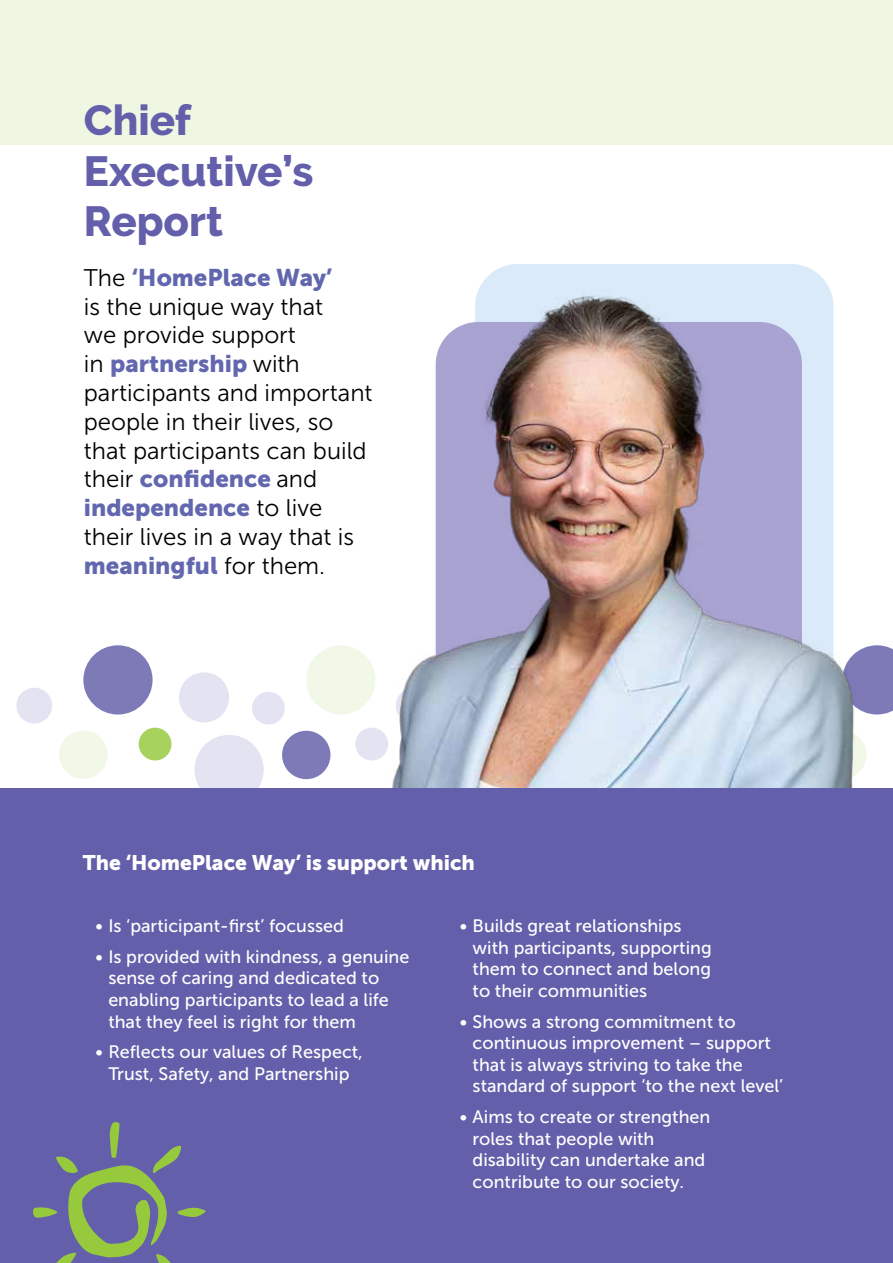
<style>
.page{position:relative;width:893px;height:1263px;background:#fff}
.page>*{position:absolute;margin:0;border:0;box-sizing:border-box;transform-origin:0 0}
.t1{font:800 42px/50.4px "Raleway";color:#645faa}
.t2{font:24px/28.8px "Museo Sans 300";color:#000}
.t3{font:24px/28.8px "Museo Sans 900";color:#6267af}
.t4{font:24px "Museo Sans 900";color:#6166af}
.t5{font:21px "Museo Sans 900";color:#fff}
.t6{font:18px/21.6px "Museo Sans 500";color:#fff}
.s1{font-family:"Museo Sans 300";color:#000}
</style>
<div class="page">
<div style="left:16px;top:688px;width:36px;height:35px;background:#dedeef;border-radius:50%"></div>
<div style="left:179px;top:672px;width:50px;height:50px;background:#dedeef;border-radius:50%"></div>
<div style="left:59px;top:730px;width:49px;height:49px;background:#eff7e2;border-radius:50%"></div>
<div style="left:282px;top:731px;width:48px;height:48px;background:#7e7ab8;border-radius:50%"></div>
<div style="left:139px;top:728px;width:32px;height:32px;background:#a7d25e;border-radius:50%"></div>
<div style="left:252px;top:692px;width:33px;height:32px;background:#dedeef;border-radius:50%"></div>
<div style="left:83px;top:645px;width:70px;height:69px;background:#7e7ab8;border-radius:50%"></div>
<div style="left:194px;top:735px;width:70px;height:69px;background:#dedeef;border-radius:50%"></div>
<div style="left:0;top:0;width:893px;height:144px;background:#eff7e2"></div>
<img style="left:304px;top:264px;width:589px;height:525px">
<div style="left:0;top:789px;width:893px;height:474px;background:#645faa"></div>
<svg style="left:33px;top:1122px;width:173px;height:141px"></svg>
<h1 class="t1" style="left:84px;top:96px;width:231px">Chief<br>Executive’s<br>Report</h1>
<h2 class="t4" style="left:84px;top:264px;width:250px"><span class="s1">The</span> ‘HomePlace Way’</h2>
<h2 class="t2" style="left:84px;top:292px;width:241px">is the unique way that we provide support</h2>
<h2 class="t3" style="left:84px;top:349px;width:218px"><span class="s1">in</span> partnership <span class="s1">with</span></h2>
<h2 class="t2" style="left:84px;top:379px;width:290px">participants and important people in their lives, so that participants can build</h2>
<h2 class="t3" style="left:84px;top:464px;width:240px"><span class="s1">their</span> confidence <span class="s1">and </span>independence <span class="s1">to live</span></h2>
<h2 class="t2" style="left:84px;top:523px;width:272px">their lives in a way that is</h2>
<h2 class="t3" style="left:84px;top:551px;width:243px">meaningful <span class="s1">for them.</span></h2>
<p class="t5" style="left:83px;top:850px;width:394px">The ‘HomePlace Way’ is support which</p>
<p class="t6" style="left:96px;top:915px;width:250px">• Is ‘participant-first’ focussed</p>
<p class="t6" style="left:108px;top:946px;width:303px;text-indent:-13px">• Is provided with kindness, a genuine sense of caring and dedicated to enabling participants to lead a life that they feel is right for them</p>
<p class="t6" style="left:96px;top:1041px;width:269px;text-align:center">• Reflects our values of Respect,<br>Trust, Safety, and Partnership</p>
<p class="t6" style="left:473px;top:915px;width:241px;text-indent:-13px">• Builds great relationships with participants, supporting them to connect and belong to their communities</p>
<p class="t6" style="left:473px;top:1010px;width:312px;text-indent:-13px">• Shows a strong commitment to continuous improvement – support that is always striving to take the standard of support ‘to the next level’</p>
<p class="t6" style="left:473px;top:1106px;width:239px;text-indent:-13px">• Aims to create or strengthen roles that people with disability can undertake and contribute to our society.</p>
</div>
